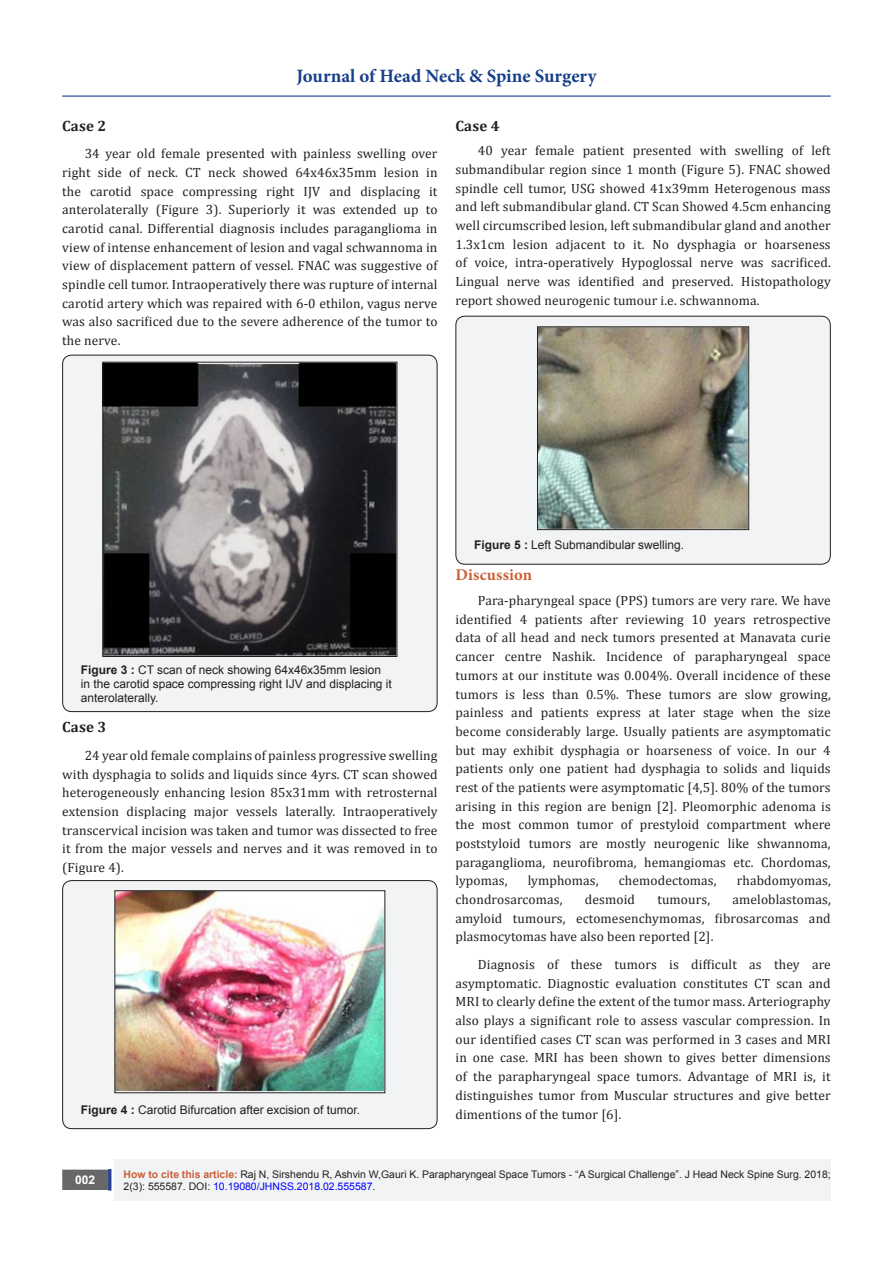
<style>
.page{position:relative;width:893px;height:1263px;background:#fff}
.page>*{position:absolute;margin:0;border:0;box-sizing:border-box;transform-origin:0 0}
.t1{font:700 18.9px "Minion Pro";color:#183f89}
.t2{font:700 16.5px "Minion Pro";letter-spacing:.01em;color:#ca6035}
.t3{font:700 15px "Cambria";letter-spacing:.01em;color:#231f20}
.t4{font:13.5px/18.8px "Cambria";letter-spacing:.01em;color:#231f20;text-align:justify}
.t5{font:12px/14.4px "Arial";color:#231f20}
.t6{font:700 12px "Arial";color:#fff}
.t7{font:10.5px/12.6px "Arial";color:#231f20}
.s1{font-weight:700}
.s2{font-weight:700;color:#ca5f37}
.s3{color:#00f}
</style>
<div class="page">
<div style="left:115px;top:1160px;width:716px;height:41px;background:#f2f3f4"></div>
<div style="left:63px;top:1170px;width:44px;height:19px;background:#68676a"></div>
<div style="left:62px;top:1169px;width:46px;height:21px;border:2px solid #68676a"></div>
<div style="left:108px;top:1169px;width:3px;height:21px;background:#253f8e;border:2px solid #253f8e"></div>
<hr style="left:62px;top:96px;width:769px;height:1px;background:#183f89">
<div style="left:63px;top:355px;width:374px;height:357px;background:#f2f3f4;border-radius:9px"></div>
<div style="left:62px;top:355px;width:375px;height:357px;border:1px solid #231f20;border-radius:9px"></div>
<img style="left:104px;top:364px;width:291px;height:291px">
<div style="left:102px;top:362px;width:295px;height:295px;border:1px solid #231f20"></div>
<div style="left:63px;top:880px;width:374px;height:249px;background:#f2f3f4;border-radius:9px"></div>
<div style="left:62px;top:880px;width:375px;height:249px;border:1px solid #231f20;border-radius:9px"></div>
<img style="left:116px;top:892px;width:267px;height:199px">
<div style="left:114px;top:890px;width:271px;height:203px;border:1px solid #231f20"></div>
<div style="left:456px;top:316px;width:374px;height:248px;background:#f2f3f4;border-radius:9px"></div>
<div style="left:455px;top:316px;width:376px;height:249px;border:1px solid #231f20;border-radius:9px"></div>
<img style="left:539px;top:328px;width:208px;height:200px">
<div style="left:537px;top:326px;width:212px;height:204px;border:1px solid #231f20"></div>
<h1 class="t1" style="left:297px;top:63px;width:301px">Journal of Head Neck &amp; Spine Surgery</h1>
<p class="t3" style="left:62px;top:115px;width:46px">Case 2</p>
<p class="t4" style="left:62px;top:144px;width:377px;text-indent:22px">34 year old female presented with painless swelling over right side of neck. CT neck showed 64x46x35mm lesion in the carotid space compressing right IJV and displacing it anterolaterally (Figure 3). Superiorly it was extended up to carotid canal. Differential diagnosis includes paraganglioma in view of intense enhancement of lesion and vagal schwannoma in view of displacement pattern of vessel. FNAC was suggestive of spindle cell tumor. Intraoperatively there was rupture of internal carotid artery which was repaired with 6-0 ethilon, vagus nerve was also sacrificed due to the severe adherence of the tumor to the nerve.</p>
<p class="t3" style="left:455px;top:115px;width:46px">Case 4</p>
<p class="t4" style="left:455px;top:141px;width:377px;text-indent:22px">40 year female patient presented with swelling of left submandibular region since 1 month (Figure 5). FNAC showed spindle cell tumor, USG showed 41x39mm Heterogenous mass and left submandibular gland. CT Scan Showed 4.5cm enhancing well circumscribed lesion, left submandibular gland and another 1.3x1cm lesion adjacent to it. No dysphagia or hoarseness of voice, intra-operatively Hypoglossal nerve was sacrificed.<br>Lingual nerve was identified and preserved. Histopathology report showed neurogenic tumour i.e. schwannoma.</p>
<p class="t5" style="left:81px;top:662px;width:312px"><span class="s1">Figure 3 :</span> CT scan of neck showing 64x46x35mm lesion in the carotid space compressing right IJV and displacing it anterolaterally.</p>
<p class="t3" style="left:62px;top:716px;width:46px">Case 3</p>
<p class="t4" style="left:62px;top:746px;width:377px;text-indent:22px">24 year old female complains of painless progressive swelling with dysphagia to solids and liquids since 4yrs. CT scan showed heterogeneously enhancing lesion 85x31mm with retrosternal extension displacing major vessels laterally. Intraoperatively transcervical incision was taken and tumor was dissected to free it from the major vessels and nerves and it was removed in to (Figure 4).</p>
<p class="t5" style="left:81px;top:1102px;width:281px"><span class="s1">Figure 4 :</span> Carotid Bifurcation after excision of tumor.</p>
<p class="t5" style="left:474px;top:538px;width:211px"><span class="s1">Figure 5 :</span> Left Submandibular swelling.</p>
<p class="t2" style="left:455px;top:563px;width:78px">Discussion</p>
<p class="t4" style="left:455px;top:591px;width:377px;text-indent:22px">Para-pharyngeal space (PPS) tumors are very rare. We have identified 4 patients after reviewing 10 years retrospective data of all head and neck tumors presented at Manavata curie cancer centre Nashik. Incidence of parapharyngeal space tumors at our institute was 0.004%. Overall incidence of these tumors is less than 0.5%. These tumors are slow growing, painless and patients express at later stage when the size become considerably large. Usually patients are asymptomatic but may exhibit dysphagia or hoarseness of voice. In our 4 patients only one patient had dysphagia to solids and liquids rest of the patients were asymptomatic [4,5]. 80% of the tumors arising in this region are benign [2]. Pleomorphic adenoma is the most common tumor of prestyloid compartment where poststyloid tumors are mostly neurogenic like shwannoma, paraganglioma, neurofibroma, hemangiomas etc. Chordomas, lypomas,</p>
<p class="t4" style="left:528px;top:871px;width:72px">lymphomas,</p>
<p class="t4" style="left:619px;top:871px;width:99px">chemodectomas,</p>
<p class="t4" style="left:737px;top:871px;width:95px">rhabdomyomas,</p>
<p class="t4" style="left:455px;top:890px;width:109px">chondrosarcomas,</p>
<p class="t4" style="left:585px;top:890px;width:52px">desmoid</p>
<p class="t4" style="left:657px;top:890px;width:54px">tumours,</p>
<p class="t4" style="left:455px;top:890px;width:377px;text-indent:277px">ameloblastomas, amyloid tumours, ectomesenchymomas, fibrosarcomas and plasmocytomas have also been reported [2].</p>
<p class="t4" style="left:455px;top:955px;width:377px;text-indent:22px">Diagnosis of these tumors is difficult as they are asymptomatic. Diagnostic evaluation constitutes CT scan and MRI to clearly define the extent of the tumor mass. Arteriography also plays a significant role to assess vascular compression. In our identified cases CT scan was performed in 3 cases and MRI in one case. MRI has been shown to gives better dimensions of the parapharyngeal space tumors. Advantage of MRI is, it distinguishes tumor from Muscular structures and give better dimentions of the tumor [6].</p>
<p class="t6" style="left:75px;top:1172px;width:22px">002</p>
<p class="t7" style="left:124px;top:1168px;width:709px"><span class="s2">How to cite this article:</span> Raj N, Sirshendu R, Ashvin W,Gauri K. Parapharyngeal Space Tumors - “A Surgical Challenge”. J Head Neck Spine Surg. 2018;<br>2(3): 555587. DOI: <span class="s3">10.19080/JHNSS.2018.02.555587</span>.</p>
</div>
